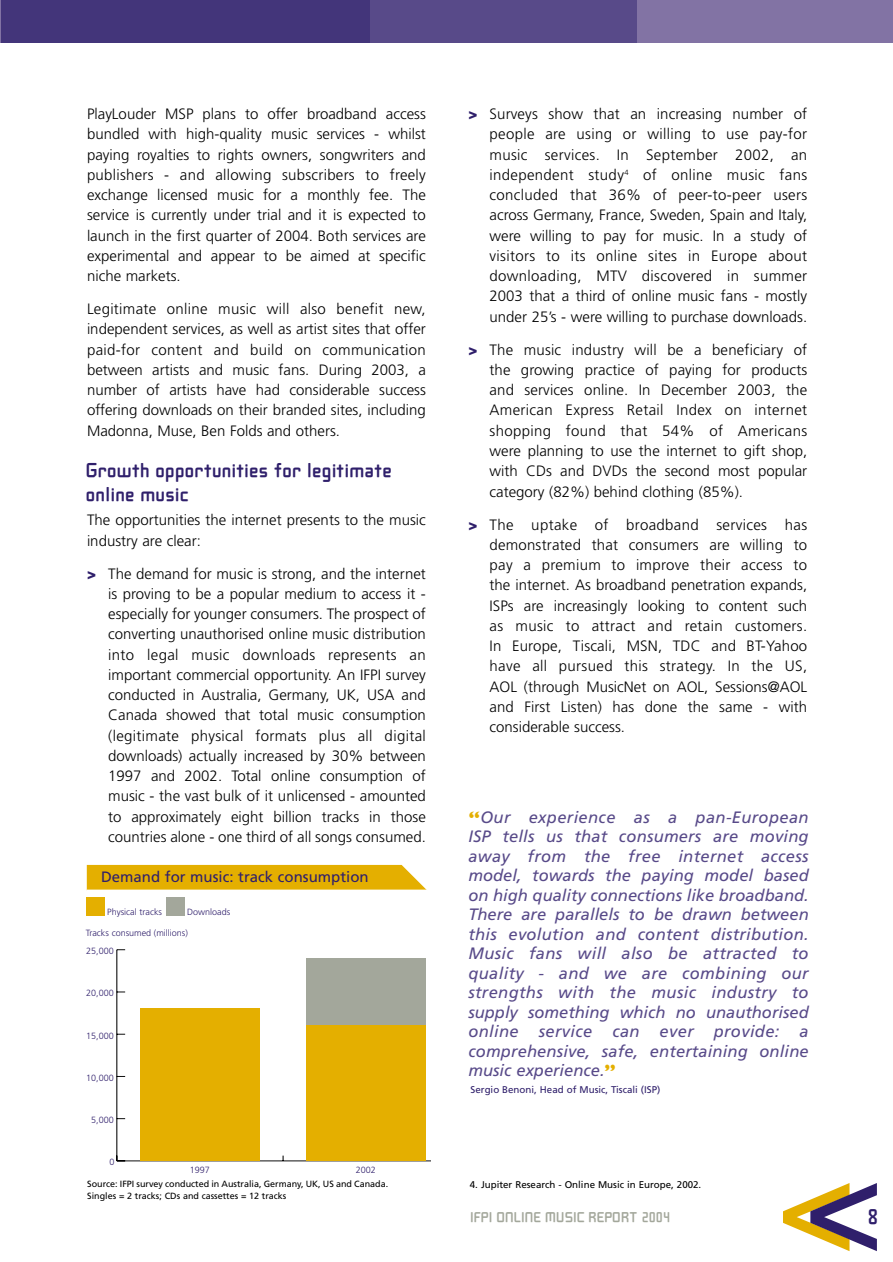
<style>
.page{position:relative;width:893px;height:1262px;background:#fff}
.page>*{position:absolute;margin:0;border:0;box-sizing:border-box;transform-origin:0 0}
.t1{font:700 27.15px "Aticon";color:#2f1f6b}
.t2{font:700 25.5px/24px "Aticon";color:#2f1f6b}
.t3{font:700 18px "Aticon";color:#a3a79b}
.t4{font:italic 16.5px/19.5px "Frutiger";letter-spacing:.01em;color:#584a89;text-align:justify}
.t5{font:300 15px/20.2px "Frutiger";color:#000;text-align:justify}
.t6{font:15px "Frutiger";color:#2f1f6b}
.t7{font:9.75px "Frutiger";color:#000}
.t8{font:9.75px "Frutiger";color:#2f1f6b}
.t9{font:9px "Frutiger";color:#000}
.t10{font:300 9px "Frutiger";color:#2f1f6b}
.s1{font-weight:900;color:#2f1f6b}
.s2{font-family:"Gill Sans";font-weight:800;font-style:normal;color:#e4af00}
</style>
<div class="page">
<svg style="left:783px;top:1183px;width:93px;height:68px"></svg>
<hr style="left:0;top:0;width:1px;height:43px;background:#8273a4">
<div style="left:72px;top:0;width:820px;height:43px;background:#8273a4"></div>
<div style="left:72px;top:0;width:565px;height:43px;background:#584a89"></div>
<div style="left:1px;top:0;width:368px;height:43px;background:#43357a"></div>
<hr style="left:117px;top:1160px;width:313px;height:1px;background:#000">
<hr style="left:116px;top:949px;width:1px;height:211px;background:#000">
<div style="left:306px;top:958px;width:120px;height:67px;background:#a3a79b"></div>
<div style="left:140px;top:1008px;width:120px;height:152px;background:#e4af00"></div>
<div style="left:306px;top:1025px;width:120px;height:135px;background:#e4af00"></div>
<div style="left:87px;top:865px;width:339px;height:24px;background:#e4af00"></div>
<div style="left:87px;top:897px;width:18px;height:18px;background:#e4af00"></div>
<div style="left:167px;top:897px;width:18px;height:18px;background:#a3a79b"></div>
<p class="t5" style="left:87px;top:105px;width:340px">PlayLouder MSP plans to offer broadband access bundled with high-quality music services - whilst paying royalties to rights owners, songwriters and publishers - and allowing subscribers to freely exchange licensed music for a monthly fee. The service is currently under trial and it is expected to launch in the first quarter of 2004. Both services are experimental and appear to be aimed at specific niche markets.</p>
<p class="t5" style="left:87px;top:300px;width:340px">Legitimate online music will also benefit new, independent services, as well as artist sites that offer paid-for content and build on communication between artists and music fans. During 2003, a number of artists have had considerable success offering downloads on their branded sites, including Madonna, Muse, Ben Folds and others.</p>
<h2 class="t2" style="left:87px;top:456px;width:308px">Growth opportunities for legitimate online music</h2>
<p class="t5" style="left:87px;top:511px;width:340px">The opportunities the internet presents to the music industry are clear:</p>
<p class="t5" style="left:108px;top:564px;width:319px;text-indent:-21px"><span class="s1">&gt;</span> The demand for music is strong, and the internet is proving to be a popular medium to access it - especially for younger consumers. The prospect of converting unauthorised online music distribution into legal music downloads represents an important commercial opportunity. An IFPI survey conducted in Australia, Germany, UK, USA and Canada showed that total music consumption (legitimate physical formats plus all digital downloads) actually increased by 30% between 1997 and 2002. Total online consumption of music - the vast bulk of it unlicensed - amounted to approximately eight billion tracks in those countries alone - one third of all songs consumed.</p>
<p class="t6" style="left:101px;top:870px;width:269px">Demand for music: track consumption</p>
<p class="t10" style="left:107px;top:908px;width:56px">Physical tracks</p>
<p class="t10" style="left:187px;top:908px;width:45px">Downloads</p>
<p class="t10" style="left:86px;top:929px;width:104px">Tracks consumed (millions)</p>
<p class="t10" style="left:86px;top:947px;width:29px">25,000</p>
<p class="t10" style="left:86px;top:989px;width:29px">20,000</p>
<p class="t10" style="left:86px;top:1031px;width:29px">15,000</p>
<p class="t10" style="left:86px;top:1074px;width:29px">10,000</p>
<p class="t10" style="left:91px;top:1115px;width:24px">5,000</p>
<p class="t10" style="left:109px;top:1158px;width:7px">0</p>
<p class="t10" style="left:190px;top:1166px;width:22px">1997</p>
<p class="t10" style="left:356px;top:1166px;width:22px">2002</p>
<p class="t5" style="left:489px;top:105px;width:319px;text-indent:-21px"><span class="s1">&gt;</span> Surveys show that an increasing number of people are using or willing to use pay-for music services. In September 2002, an independent study<sup>4</sup> of online music fans concluded that 36% of peer-to-peer users across Germany, France, Sweden, Spain and Italy, were willing to pay for music. In a study of visitors to its online sites in Europe about downloading, MTV discovered in summer 2003 that a third of online music fans - mostly under 25’s - were willing to purchase downloads.</p>
<p class="t5" style="left:489px;top:340px;width:319px;text-indent:-21px"><span class="s1">&gt;</span> The music industry will be a beneficiary of the growing practice of paying for products and services online. In December 2003, the American Express Retail Index on internet shopping found that 54% of Americans were planning to use the internet to gift shop, with CDs and DVDs the second most popular category (82%) behind clothing (85%).</p>
<p class="t5" style="left:489px;top:515px;width:319px;text-indent:-21px"><span class="s1">&gt;</span> The uptake of broadband services has demonstrated that consumers are willing to pay a premium to improve their access to the internet. As broadband penetration expands, ISPs are increasingly looking to content such as music to attract and retain customers.<br>In Europe, Tiscali, MSN, TDC and BT-Yahoo have all pursued this strategy. In the US, AOL (through MusicNet on AOL, Sessions@AOL and First Listen) has done the same - with considerable success.</p>
<p class="t4" style="left:468px;top:808px;width:342px"><span class="s2">“</span>Our experience as a pan-European ISP tells us that consumers are moving away from the free internet access model, towards the paying model based on high quality connections like broadband.<br>There are parallels to be drawn between this evolution and content distribution.<br>Music fans will also be attracted to quality - and we are combining our strengths with the music industry to supply something which no unauthorised online service can ever provide: a comprehensive, safe, entertaining online music experience.<span class="s2">”</span></p>
<p class="t8" style="left:470px;top:1085px;width:191px">Sergio Benoni, Head of Music, Tiscali (ISP)</p>
<p class="t9" style="left:87px;top:1180px;width:302px">Source: IFPI survey conducted in Australia, Germany, UK, US and Canada.</p>
<p class="t7" style="left:470px;top:1181px;width:233px">4. Jupiter Research - Online Music in Europe, 2002.</p>
<p class="t9" style="left:87px;top:1192px;width:201px">Singles = 2 tracks; CDs and cassettes = 12 tracks</p>
<p class="t3" style="left:471px;top:1205px;width:201px">IFPI ONLINE MUSIC REPORT 2004</p>
<h1 class="t1" style="left:868px;top:1199px;width:12px">8</h1>
</div>
